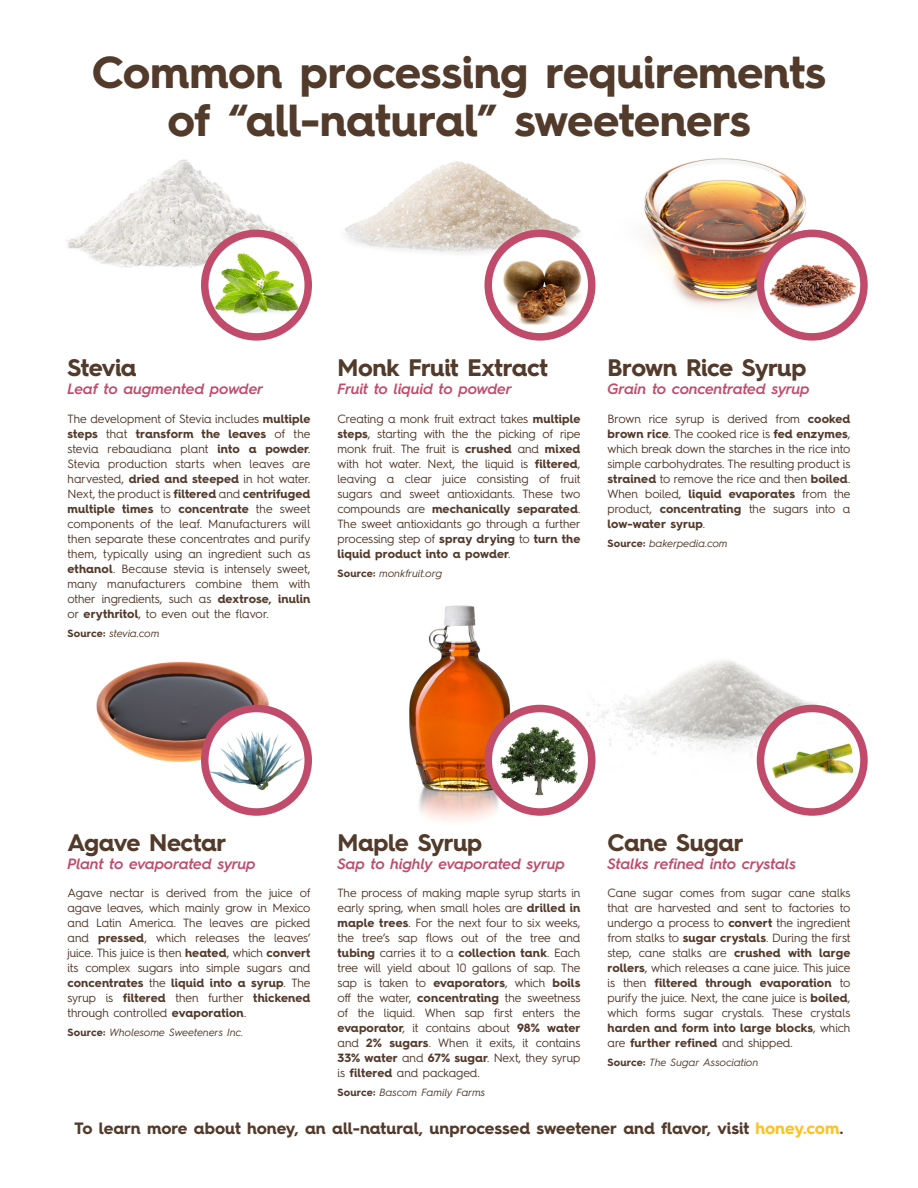
<style>
.page{position:relative;width:918px;height:1188px;background:#fff}
.page>*{position:absolute;margin:0;border:0;box-sizing:border-box;transform-origin:0 0}
.t1{font:700 45px/48px "Hurme Geometric Sans 4";letter-spacing:-.015em;color:#533b2c;text-align:center}
.t2{font:700 24px "Hurme Geometric Sans 4";letter-spacing:-.02em;color:#533b2c}
.t3{font:700 16.5px "Hurme Geometric Sans 4";letter-spacing:-.005em;color:#533b2c}
.t4{font:italic 600 15px "Hurme Geometric Sans 4";letter-spacing:-.01em;color:#c04b6a}
.t5{font:12px/15px "Hurme Geometric Sans 4";letter-spacing:-.01em;color:#533b2c;text-align:justify}
.t6{font:italic 10.5px "Hurme Geometric Sans 4";letter-spacing:.005em;color:#533b2c}
.s1{font-weight:700}
.s2{font-weight:700;font-style:normal}
.s3{color:#fec221}
</style>
<div class="page">
<img style="left:66px;top:159px;width:246px;height:136px">
<img style="left:345px;top:161px;width:246px;height:101px">
<img style="left:642px;top:158px;width:191px;height:164px">
<svg style="left:205px;top:233px;width:103px;height:104px"></svg>
<img style="left:208px;top:247px;width:96px;height:76px">
<div style="left:201px;top:230px;width:111px;height:111px;border:8px solid #c04b6a;border-radius:50%"></div>
<svg style="left:488px;top:233px;width:104px;height:104px"></svg>
<img style="left:492px;top:248px;width:96px;height:82px">
<div style="left:484px;top:230px;width:112px;height:111px;border:8px solid #c04b6a;border-radius:50%"></div>
<svg style="left:760px;top:233px;width:104px;height:104px"></svg>
<img style="left:764px;top:254px;width:96px;height:62px">
<div style="left:757px;top:230px;width:111px;height:111px;border:8px solid #c04b6a;border-radius:50%"></div>
<img style="left:96px;top:661px;width:204px;height:122px">
<img style="left:409px;top:605px;width:131px;height:217px">
<img style="left:580px;top:660px;width:286px;height:112px">
<svg style="left:205px;top:708px;width:103px;height:104px"></svg>
<img style="left:208px;top:726px;width:96px;height:72px">
<div style="left:201px;top:705px;width:111px;height:111px;border:8px solid #c04b6a;border-radius:50%"></div>
<svg style="left:488px;top:708px;width:104px;height:104px"></svg>
<img style="left:492px;top:724px;width:96px;height:72px">
<div style="left:484px;top:705px;width:112px;height:111px;border:8px solid #c04b6a;border-radius:50%"></div>
<svg style="left:760px;top:708px;width:104px;height:104px"></svg>
<img style="left:764px;top:723px;width:96px;height:67px">
<div style="left:757px;top:705px;width:111px;height:111px;border:8px solid #c04b6a;border-radius:50%"></div>
<h1 class="t1" style="left:92px;top:48px;width:736px">Common processing requirements of “all-natural” sweeteners</h1>
<h2 class="t2" style="left:68px;top:351px;width:71px">Stevia</h2>
<p class="t4" style="left:68px;top:379px;width:197px">Leaf to augmented powder</p>
<p class="t5" style="left:67px;top:411px;width:245px">The development of Stevia includes <span class="s1">multiple steps</span> that <span class="s1">transform the leaves</span> of the stevia rebaudiana plant <span class="s1">into a powder</span>.<br>Stevia production starts when leaves are harvested, <span class="s1">dried and steeped</span> in hot water.<br>Next, the product is <span class="s1">filtered</span> and <span class="s1">centrifuged multiple times</span> to <span class="s1">concentrate</span> the sweet components of the leaf. Manufacturers will then separate these concentrates and purify them, typically using an ingredient such as <span class="s1">ethanol</span>. Because stevia is intensely sweet, many manufacturers combine them with other ingredients, such as <span class="s1">dextrose, inulin </span>or <span class="s1">erythritol</span>, to even out the flavor.</p>
<p class="t6" style="left:68px;top:626px;width:94px"><span class="s2">Source:</span> stevia.com</p>
<h2 class="t2" style="left:338px;top:351px;width:212px">Monk Fruit Extract</h2>
<p class="t4" style="left:338px;top:379px;width:176px">Fruit to liquid to powder</p>
<p class="t5" style="left:338px;top:411px;width:245px">Creating a monk fruit extract takes <span class="s1">multiple steps</span>, starting with the the picking of ripe monk fruit. The fruit is <span class="s1">crushed</span> and <span class="s1">mixed </span>with hot water. Next, the liquid is <span class="s1">filtered</span>, leaving a clear juice consisting of fruit sugars and sweet antioxidants. These two compounds are <span class="s1">mechanically separated</span>.<br>The sweet antioxidants go through a further processing step of <span class="s1">spray drying</span> to <span class="s1">turn the liquid product into a powder</span>.</p>
<p class="t6" style="left:338px;top:566px;width:106px"><span class="s2">Source:</span> monkfruit.org</p>
<h2 class="t2" style="left:608px;top:351px;width:200px">Brown Rice Syrup</h2>
<p class="t4" style="left:608px;top:379px;width:204px">Grain to concentrated syrup</p>
<p class="t5" style="left:608px;top:411px;width:245px">Brown rice syrup is derived from <span class="s1">cooked brown rice</span>. The cooked rice is <span class="s1">fed enzymes</span>, which break down the starches in the rice into simple carbohydrates. The resulting product is <span class="s1">strained</span> to remove the rice and then <span class="s1">boiled</span>.<br>When boiled, <span class="s1">liquid evaporates</span> from the product, <span class="s1">concentrating</span> the sugars into a <span class="s1">low-water syrup</span>.</p>
<p class="t6" style="left:607px;top:536px;width:122px"><span class="s2">Source:</span> bakerpedia.com</p>
<h2 class="t2" style="left:68px;top:826px;width:160px">Agave Nectar</h2>
<p class="t4" style="left:68px;top:853px;width:190px">Plant to evaporated syrup</p>
<p class="t5" style="left:67px;top:885px;width:245px">Agave nectar is derived from the juice of agave leaves, which mainly grow in Mexico and Latin America. The leaves are picked and <span class="s1">pressed</span>, which releases the leaves’ juice. This juice is then <span class="s1">heated</span>, which <span class="s1">convert </span>its complex sugars into simple sugars and <span class="s1">concentrates</span> the <span class="s1">liquid into a syrup</span>. The syrup is <span class="s1">filtered</span> then further <span class="s1">thickened </span>through controlled <span class="s1">evaporation</span>.</p>
<p class="t6" style="left:68px;top:1025px;width:178px"><span class="s2">Source:</span> Wholesome Sweeteners Inc.</p>
<h2 class="t2" style="left:338px;top:826px;width:146px">Maple Syrup</h2>
<p class="t4" style="left:338px;top:853px;width:229px">Sap to highly evaporated syrup</p>
<p class="t5" style="left:338px;top:885px;width:245px">The process of making maple syrup starts in early spring, when small holes are <span class="s1">drilled in maple trees</span>. For the next four to six weeks, the tree’s sap flows out of the tree and <span class="s1">tubing</span> carries it to a <span class="s1">collection tank</span>. Each tree will yield about 10 gallons of sap. The sap is taken to <span class="s1">evaporators</span>, which <span class="s1">boils </span>off the water, <span class="s1">concentrating</span> the sweetness of the liquid. When sap first enters the <span class="s1">evaporator</span>, it contains about <span class="s1">98% water </span>and <span class="s1">2% sugars</span>. When it exits, it contains <span class="s1">33% water</span> and <span class="s1">67% sugar</span>. Next, they syrup is <span class="s1">filtered</span> and packaged.</p>
<p class="t6" style="left:338px;top:1085px;width:149px"><span class="s2">Source:</span> Bascom Family Farms</p>
<h2 class="t2" style="left:608px;top:826px;width:138px">Cane Sugar</h2>
<p class="t4" style="left:608px;top:853px;width:190px">Stalks refined into crystals</p>
<p class="t5" style="left:608px;top:885px;width:245px">Cane sugar comes from sugar cane stalks that are harvested and sent to factories to undergo a process to <span class="s1">convert</span> the ingredient from stalks to <span class="s1">sugar crystals</span>. During the first step, cane stalks are <span class="s1">crushed with large rollers</span>, which releases a cane juice. This juice is then <span class="s1">filtered through evaporation</span> to purify the juice. Next, the cane juice is <span class="s1">boiled</span>, which forms sugar crystals. These crystals <span class="s1">harden and form into large blocks</span>, which are <span class="s1">further refined</span> and shipped.</p>
<p class="t6" style="left:607px;top:1055px;width:153px"><span class="s2">Source:</span> The Sugar Association</p>
<h3 class="t3" style="left:74px;top:1117px;width:771px">To learn more about honey, an all-natural, unprocessed sweetener and flavor, visit <span class="s3">honey.com</span>.</h3>
</div>
